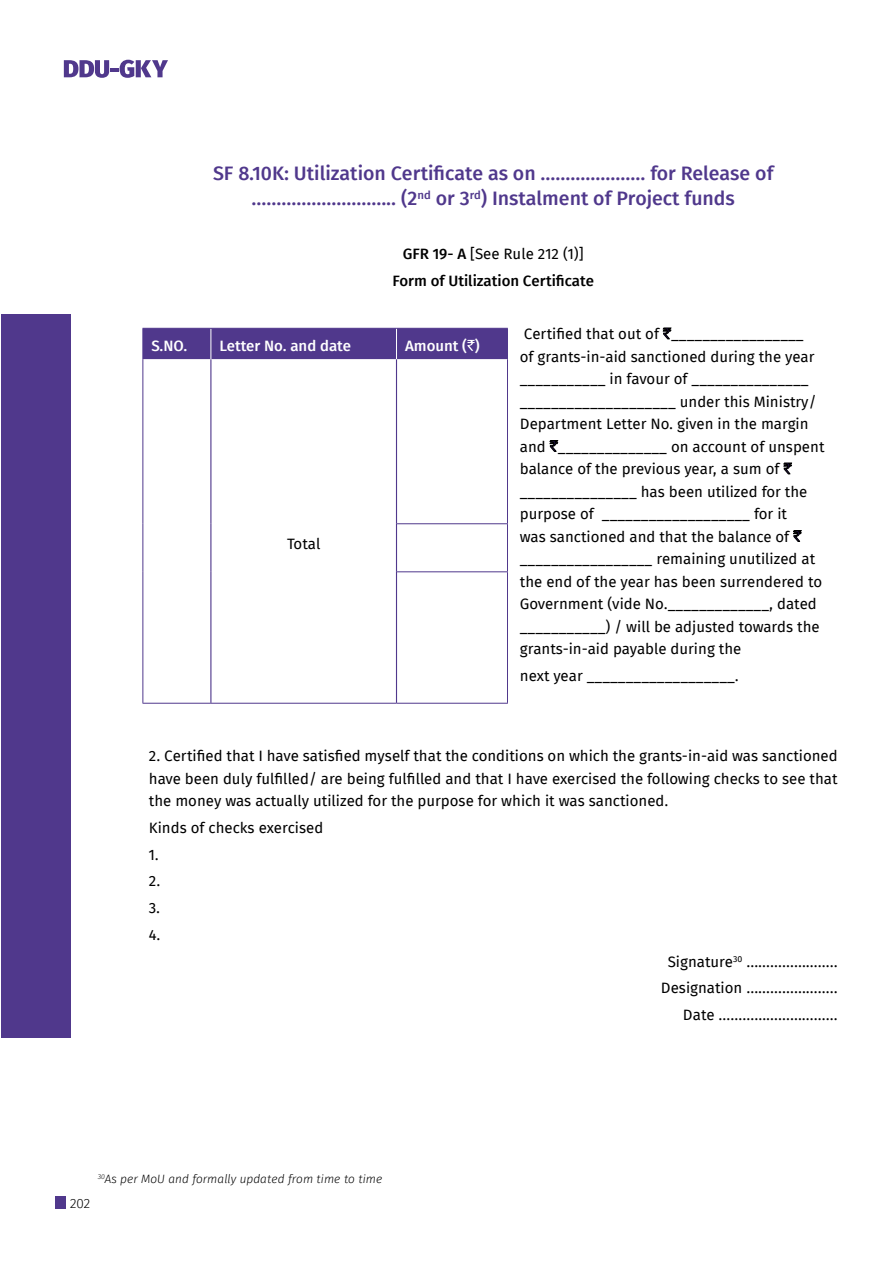
<style>
.page{position:relative;width:893px;height:1263px;background:#fff}
.page>*{position:absolute;margin:0;border:0;box-sizing:border-box;transform-origin:0 0}
.t1{font:500 19.5px/25.5px "Fira Sans";color:#50388c;text-align:center}
.t2{font:15px/22.5px "Fira Sans";color:#000}
.t3{font:500 15px/26.7px "Fira Sans";color:#000;text-align:center}
.t4{font:500 15px "Fira Sans";color:#fff}
.t5{font:300 13.5px "Fira Sans";color:#000}
.t6{font:italic 300 12px "Fira Sans";color:#000}
.s1{font-weight:400}
</style>
<div class="page">
<div style="left:1px;top:314px;width:69px;height:724px;background:#50388c"></div>
<div style="left:55px;top:1196px;width:11px;height:13px;background:#50388c"></div>
<svg style="left:64px;top:60px;width:104px;height:18px"></svg>
<svg style="left:663px;top:328px;width:8px;height:11px"></svg>
<svg style="left:549px;top:440px;width:9px;height:12px"></svg>
<svg style="left:783px;top:463px;width:9px;height:11px"></svg>
<svg style="left:793px;top:530px;width:9px;height:12px"></svg>
<svg style="left:143px;top:359px;width:364px;height:344px"></svg>
<hr style="left:142px;top:359px;width:1px;height:165px;background:#50388c">
<hr style="left:142px;top:524px;width:1px;height:48px;background:#50388c">
<hr style="left:142px;top:572px;width:1px;height:131px;background:#50388c">
<hr style="left:210px;top:359px;width:1px;height:165px;background:#50388c">
<hr style="left:210px;top:524px;width:1px;height:48px;background:#50388c">
<hr style="left:210px;top:572px;width:1px;height:131px;background:#50388c">
<hr style="left:142px;top:703px;width:69px;height:1px;background:#50388c">
<hr style="left:211px;top:703px;width:185px;height:1px;background:#50388c">
<hr style="left:396px;top:359px;width:1px;height:165px;background:#50388c">
<hr style="left:396px;top:524px;width:1px;height:48px;background:#50388c">
<hr style="left:396px;top:572px;width:1px;height:131px;background:#50388c">
<hr style="left:507px;top:359px;width:1px;height:164px;background:#50388c">
<hr style="left:397px;top:523px;width:111px;height:1px;background:#50388c">
<hr style="left:507px;top:524px;width:1px;height:47px;background:#50388c">
<hr style="left:397px;top:571px;width:111px;height:1px;background:#50388c">
<hr style="left:507px;top:572px;width:1px;height:131px;background:#50388c">
<hr style="left:396px;top:703px;width:112px;height:1px;background:#50388c">
<hr style="left:142px;top:328px;width:69px;height:1px;background:#50388c">
<hr style="left:142px;top:329px;width:1px;height:30px;background:#50388c">
<hr style="left:396px;top:328px;width:112px;height:1px;background:#50388c">
<hr style="left:507px;top:329px;width:1px;height:30px;background:#50388c">
<div style="left:143px;top:328px;width:364px;height:31px;background:#50388c"></div>
<h1 class="t1" style="left:213px;top:162px;width:562px">SF 8.10K: Utilization Certificate as on ..................... for Release of ............................. (2<sup>nd</sup> or 3<sup>rd</sup>) Instalment of Project funds</h1>
<p class="t3" style="left:392px;top:241px;width:203px">GFR 19- A <span class="s1">[See Rule 212 (1)]<br></span>Form of Utilization Certificate</p>
<p class="t4" style="left:151px;top:335px;width:37px">S.NO.</p>
<p class="t4" style="left:219px;top:335px;width:133px">Letter No. and date</p>
<p class="t4" style="left:405px;top:335px;width:76px">Amount ( )</p>
<p class="t2" style="left:287px;top:534px;width:35px">Total</p>
<p class="t2" style="left:520px;top:324px;width:306px">Certified that out of _________________<br>of grants-in-aid sanctioned during the year ___________ in favour of _______________ ____________________ under this Ministry/ Department Letter No. given in the margin and ______________ on account of unspent balance of the previous year, a sum of _______________ has been utilized for the purpose of ___________________ for it<br>was sanctioned and that the balance of _________________ remaining unutilized at the end of the year has been surrendered to Government (vide No._____________, dated ___________) / will be adjusted towards the grants-in-aid payable during the</p>
<p class="t2" style="left:520px;top:665px;width:221px">next year ___________________.</p>
<p class="t2" style="left:149px;top:746px;width:690px;text-align:justify">2. Certified that I have satisfied myself that the conditions on which the grants-in-aid was sanctioned have been duly fulfilled/ are being fulfilled and that I have exercised the following checks to see that the money was actually utilized for the purpose for which it was sanctioned.</p>
<p class="t2" style="left:149px;top:815px;width:176px;line-height:26.7px">Kinds of checks exercised<br>1.<br>2.<br>3.<br>4.</p>
<p class="t2" style="left:661px;top:949px;width:178px;line-height:26.7px;text-align:right">Signature<sup>30</sup> …………………..<br>Designation …………………..<br>Date …………………………</p>
<p class="t5" style="left:70px;top:1193px;width:21px">202</p>
<p class="t6" style="left:98px;top:1170px;width:286px"><sup>30</sup>As per MoU and formally updated from time to time</p>
</div>
